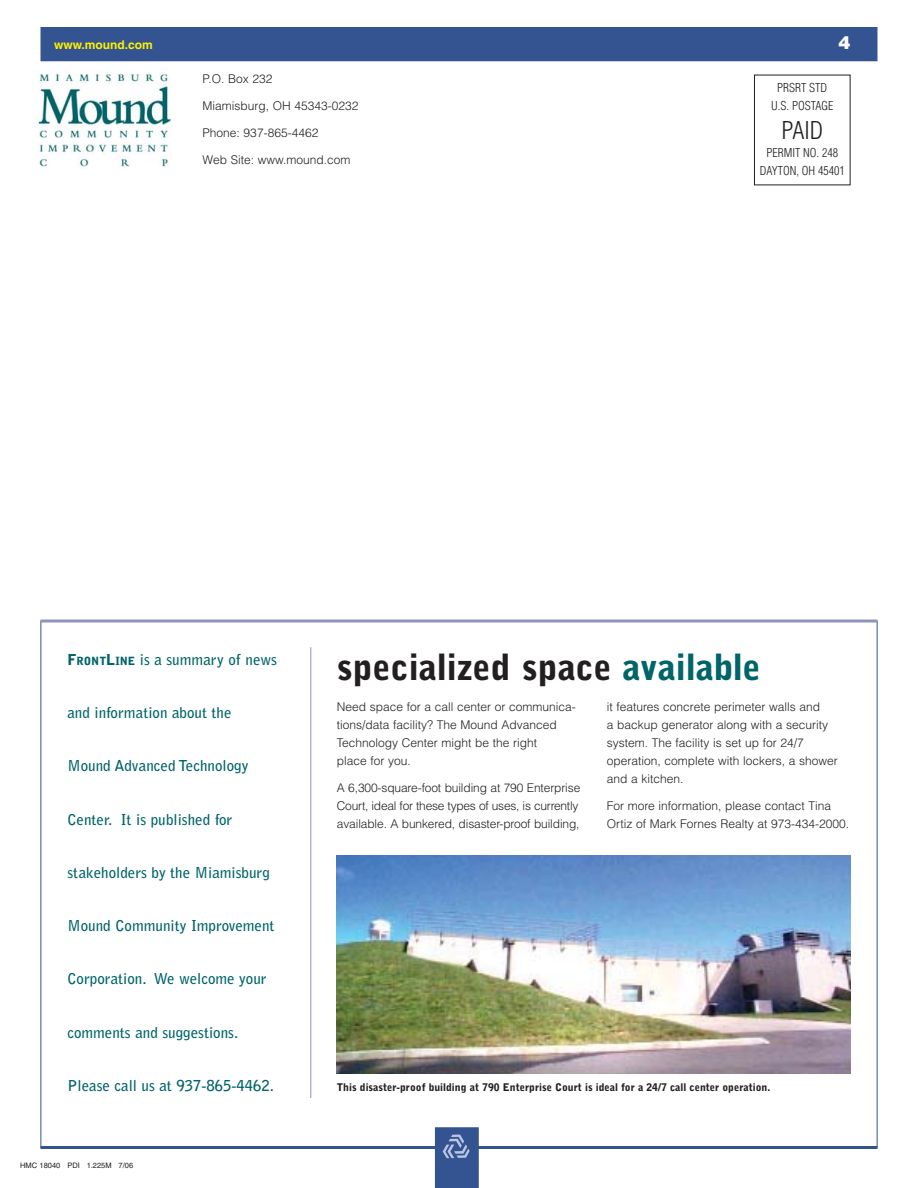
<style>
.page{position:relative;width:918px;height:1188px;background:#fff}
.page>*{position:absolute;margin:0;border:0;box-sizing:border-box;transform-origin:0 0}
.t1{font:900 36px "Bell Gothic";color:#231f20}
.t2{font:300 condensed 24px "Helvetica";color:#231f20}
.t3{font:900 18px "Helvetica";color:#fff}
.t4{font:700 15px "Bell Gothic";color:#006469}
.t5{font:300 12px/18px "Helvetica";color:#231f20}
.t6{font:300 condensed 12px/18px "Helvetica";color:#231f20;text-align:center}
.t7{font:700 12px "Helvetica";color:#fff200}
.t8{font:900 10.5px "Bell Gothic";color:#231f20}
.t9{font:7.5px "Helvetica";color:#231f20}
.s1{font-weight:900}
.s2{font-weight:900;font-size:11.25px}
.s3{color:#006469}
</style>
<div class="page">
<hr style="left:40px;top:620px;width:838px;height:2px;background:#8e94bc">
<hr style="left:40px;top:1146px;width:838px;height:3px;background:#335491">
<svg style="left:435px;top:1127px;width:44px;height:61px"></svg>
<div style="left:41px;top:28px;width:836px;height:33px;background:#335491"></div>
<div style="left:40px;top:27px;width:838px;height:34px;border:2px solid #335491"></div>
<img style="left:37px;top:73px;width:134px;height:96px">
<hr style="left:310px;top:647px;width:1px;height:451px;background:#8e94bc">
<img style="left:337px;top:856px;width:513px;height:218px">
<p class="t7" style="left:54px;top:41px;width:100px">www.mound.com</p>
<h3 class="t3" style="left:838px;top:36px;width:14px">4</h3>
<p class="t6" style="left:771px;top:80px;width:64px">PRSRT STD<br>U.S. POSTAGE</p>
<h2 class="t2" style="left:781px;top:121px;width:43px">PAID</h2>
<p class="t6" style="left:760px;top:144px;width:87px">PERMIT NO. 248<br>DAYTON, OH 45401</p>
<p class="t5" style="left:203px;top:71px;width:71px">P.O. Box 232</p>
<p class="t5" style="left:203px;top:98px;width:158px">Miamisburg, OH 45343-0232</p>
<p class="t5" style="left:203px;top:125px;width:117px">Phone: 937-865-4462</p>
<p class="t5" style="left:203px;top:152px;width:149px">Web Site: www.mound.com</p>
<p class="t4" style="left:68px;top:654px;width:211px"><span class="s1">F</span><span class="s2">RONT</span><span class="s1">L</span><span class="s2">INE</span> is a summary of news</p>
<p class="t4" style="left:67px;top:707px;width:166px">and information about the</p>
<p class="t4" style="left:67px;top:760px;width:182px">Mound Advanced Technology</p>
<p class="t4" style="left:67px;top:813px;width:166px">Center. It is published for</p>
<p class="t4" style="left:67px;top:867px;width:204px">stakeholders by the Miamisburg</p>
<p class="t4" style="left:67px;top:920px;width:209px">Mound Community Improvement</p>
<p class="t4" style="left:67px;top:973px;width:201px">Corporation. We welcome your</p>
<p class="t4" style="left:67px;top:1026px;width:172px">comments and suggestions.</p>
<p class="t4" style="left:67px;top:1080px;width:208px">Please call us at 937-865-4462.</p>
<p class="t9" style="left:20px;top:1162px;width:114px">HMC 18040 PDI 1.225M 7/06</p>
<h1 class="t1" style="left:337px;top:654px;width:425px">specialized space <span class="s3">available</span></h1>
<p class="t5" style="left:337px;top:699px;width:241px">Need space for a call center or communica&shy;tions/data facility? The Mound Advanced Technology Center might be the right<br>place for you.</p>
<p class="t5" style="left:337px;top:780px;width:245px">A 6,300-square-foot building at 790 Enterprise<br>Court, ideal for these types of uses, is currently available. A bunkered, disaster-proof building,</p>
<p class="t5" style="left:607px;top:699px;width:233px">it features concrete perimeter walls and<br>a backup generator along with a security system. The facility is set up for 24/7 operation, complete with lockers, a shower and a kitchen.</p>
<p class="t5" style="left:607px;top:798px;width:244px">For more information, please contact Tina<br>Ortiz of Mark Fornes Realty at 973-434-2000.</p>
<p class="t8" style="left:337px;top:1083px;width:435px">This disaster-proof building at 790 Enterprise Court is ideal for a 24/7 call center operation.</p>
</div>
